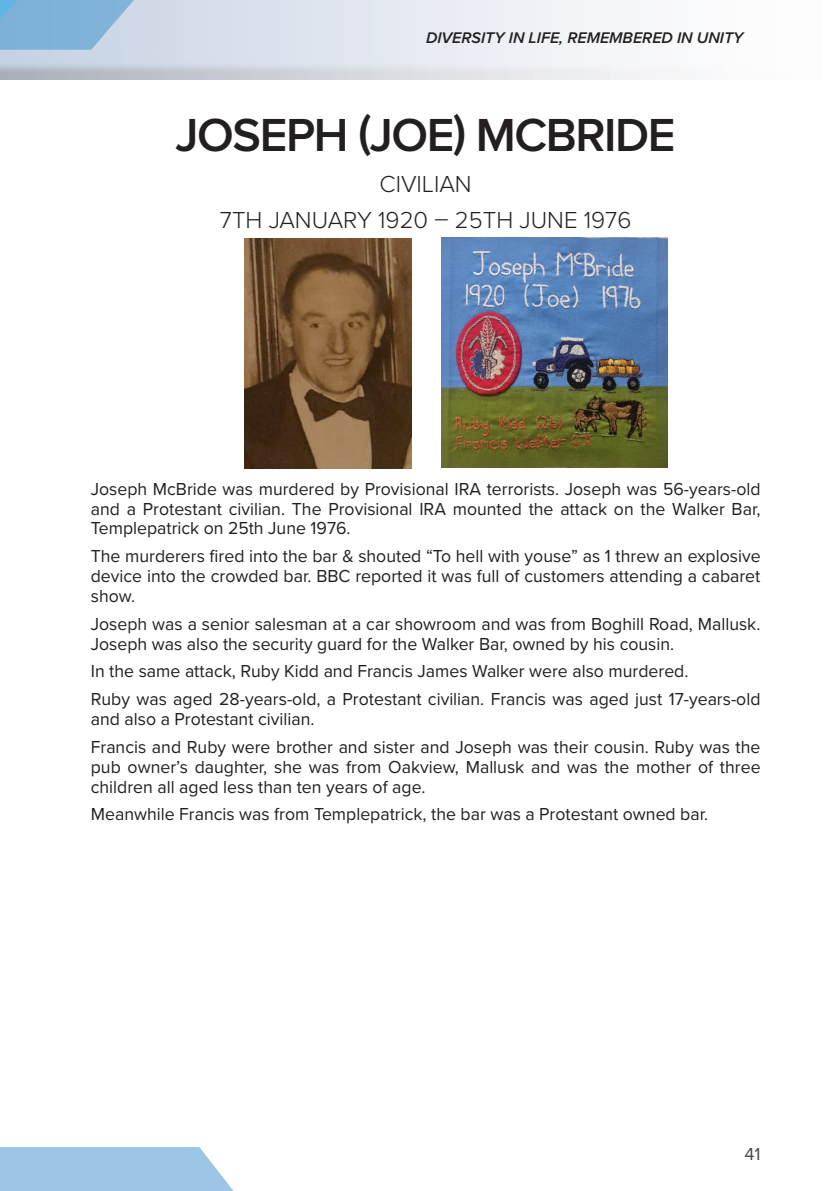
<style>
.page{position:relative;width:840px;height:1191px;background:#fff}
.page>*{position:absolute;margin:0;border:0;box-sizing:border-box;transform-origin:0 0}
.First_Name{font:600 48px "Proxima Nova";letter-spacing:-.03em;color:#231f20}
.Surname{font:300 24px "Proxima Nova";color:#231f20}
.Main_Body{font:18px/19.8px "Proxima Nova";color:#231f20;text-align:justify}
.t1{font:18px "Proxima Nova";color:#45494c}
.t2{font:italic 600 16px "Proxima Nova";color:#231f20}
</style>
<div class="page">
<div style="left:0;top:0;width:839px;height:82px;background:#231f20;opacity:.5"></div>
<svg style="left:0;top:1147px;width:234px;height:44px"></svg>
<svg style="left:0;top:0;width:173px;height:80px"></svg>
<img style="left:441px;top:237px;width:226px;height:230px">
<img style="left:245px;top:239px;width:166px;height:229px">
<p class="t2" style="left:426px;top:25px;width:319px">DIVERSITY IN LIFE, REMEMBERED IN UNITY</p>
<p class="First_Name" style="left:175px;top:100px;width:501px">JOSEPH (JOE) MCBRIDE</p>
<p class="Surname" style="left:379px;top:166px;width:94px">CIVILIAN</p>
<p class="Surname" style="left:220px;top:202px;width:412px">7TH JANUARY 1920 – 25TH JUNE 1976</p>
<p class="Main_Body" style="left:91px;top:478px;width:671px">Joseph McBride was murdered by Provisional IRA terrorists. Joseph was 56-years-old and a Protestant civilian. The Provisional IRA mounted the attack on the Walker Bar, Templepatrick on 25th June 1976.</p>
<p class="Main_Body" style="left:91px;top:545px;width:671px">The murderers fired into the bar &amp; shouted “To hell with youse” as 1 threw an explosive device into the crowded bar. BBC reported it was full of customers attending a cabaret show.</p>
<p class="Main_Body" style="left:91px;top:613px;width:670px">Joseph was a senior salesman at a car showroom and was from Boghill Road, Mallusk.<br>Joseph was also the security guard for the Walker Bar, owned by his cousin.</p>
<p class="Main_Body" style="left:91px;top:660px;width:599px">In the same attack, Ruby Kidd and Francis James Walker were also murdered.</p>
<p class="Main_Body" style="left:91px;top:688px;width:670px">Ruby was aged 28-years-old, a Protestant civilian. Francis was aged just 17-years-old and also a Protestant civilian.</p>
<p class="Main_Body" style="left:91px;top:736px;width:671px">Francis and Ruby were brother and sister and Joseph was their cousin. Ruby was the pub owner’s daughter, she was from Oakview, Mallusk and was the mother of three children all aged less than ten years of age.</p>
<p class="Main_Body" style="left:91px;top:803px;width:618px">Meanwhile Francis was from Templepatrick, the bar was a Protestant owned bar.</p>
<p class="t1" style="left:744px;top:1140px;width:18px">41</p>
</div>
